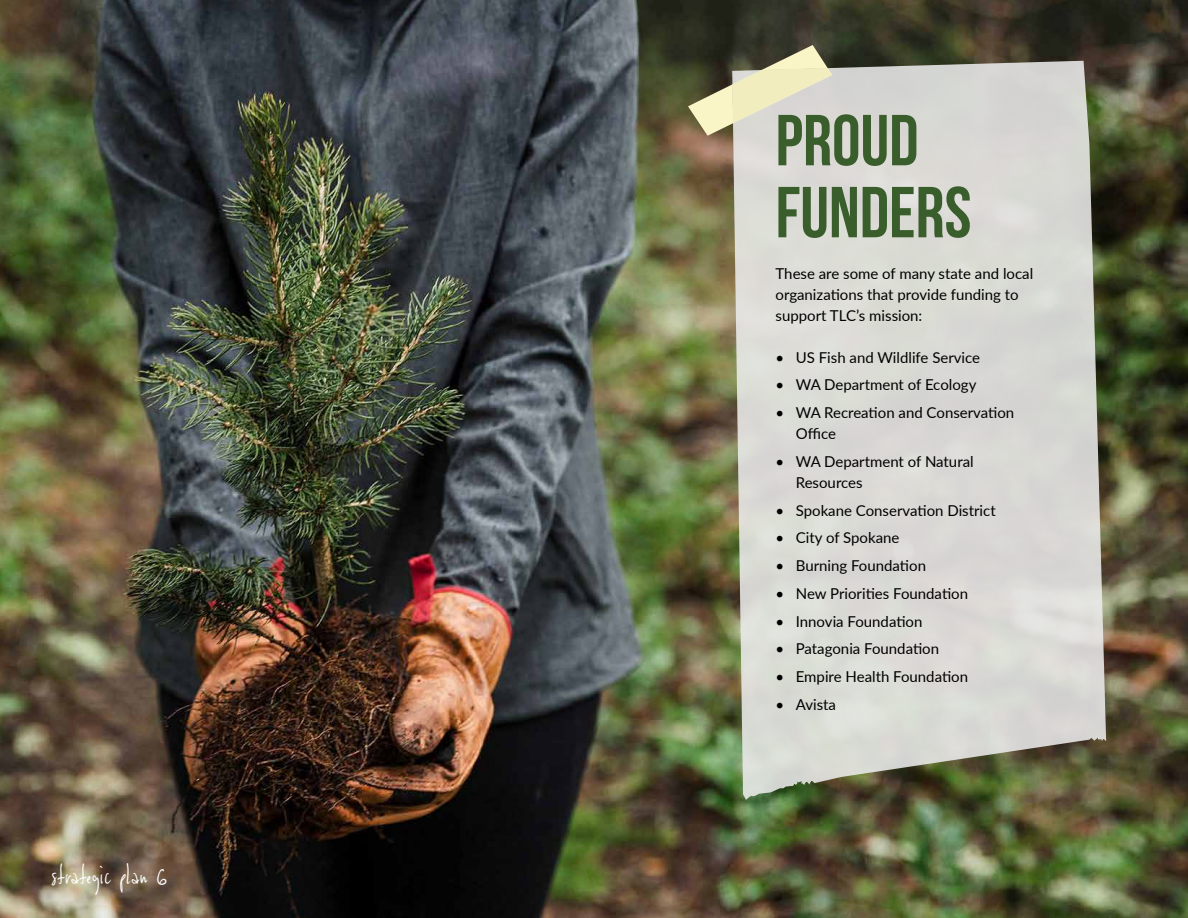
<style>
.page{position:relative;width:1188px;height:918px;background:#fff}
.page>*{position:absolute;margin:0;border:0;box-sizing:border-box;transform-origin:0 0}
.t1{font:700 72px/72px "Bebas Neue";color:#3a5d2c}
.t2{font:27px "Viktorie";color:#fff}
.t3{font:15px/21px "Lato";color:#000}
</style>
<div class="page">
<img style="left:0;top:0;width:1188px;height:918px">
<svg style="left:732px;top:61px;width:374px;height:739px;background:#cdcdc6"></svg>
<svg style="left:688px;top:45px;width:144px;height:91px;background:#afac94"></svg>
<h2 class="t2" style="left:52px;top:856px;width:117px">strategic plan 6</h2>
<h1 class="t1" style="left:776px;top:104px;width:197px">PROUD<br>FUNDERS</h1>
<p class="t3" style="left:776px;top:263px;width:259px">These are some of many state and local organizations that provide funding to support TLC’s mission:</p>
<p class="t3" style="left:776px;top:346px;width:206px">• US Fish and Wildlife Service</p>
<p class="t3" style="left:776px;top:374px;width:202px">• WA Department of Ecology</p>
<p class="t3" style="left:796px;top:401px;width:220px;text-indent:-20px">• WA Recreation and Conservation<br>Office</p>
<p class="t3" style="left:796px;top:450px;width:179px;text-indent:-20px">• WA Department of Natural<br>Resources</p>
<p class="t3" style="left:776px;top:499px;width:222px">• Spokane Conservation District</p>
<p class="t3" style="left:776px;top:527px;width:125px">• City of Spokane</p>
<p class="t3" style="left:776px;top:554px;width:152px">• Burning Foundation</p>
<p class="t3" style="left:776px;top:582px;width:194px">• New Priorities Foundation</p>
<p class="t3" style="left:776px;top:610px;width:148px">• Innovia Foundation</p>
<p class="t3" style="left:776px;top:638px;width:165px">• Patagonia Foundation</p>
<p class="t3" style="left:776px;top:665px;width:194px">• Empire Health Foundation</p>
<p class="t3" style="left:776px;top:693px;width:62px">• Avista</p>
</div>
